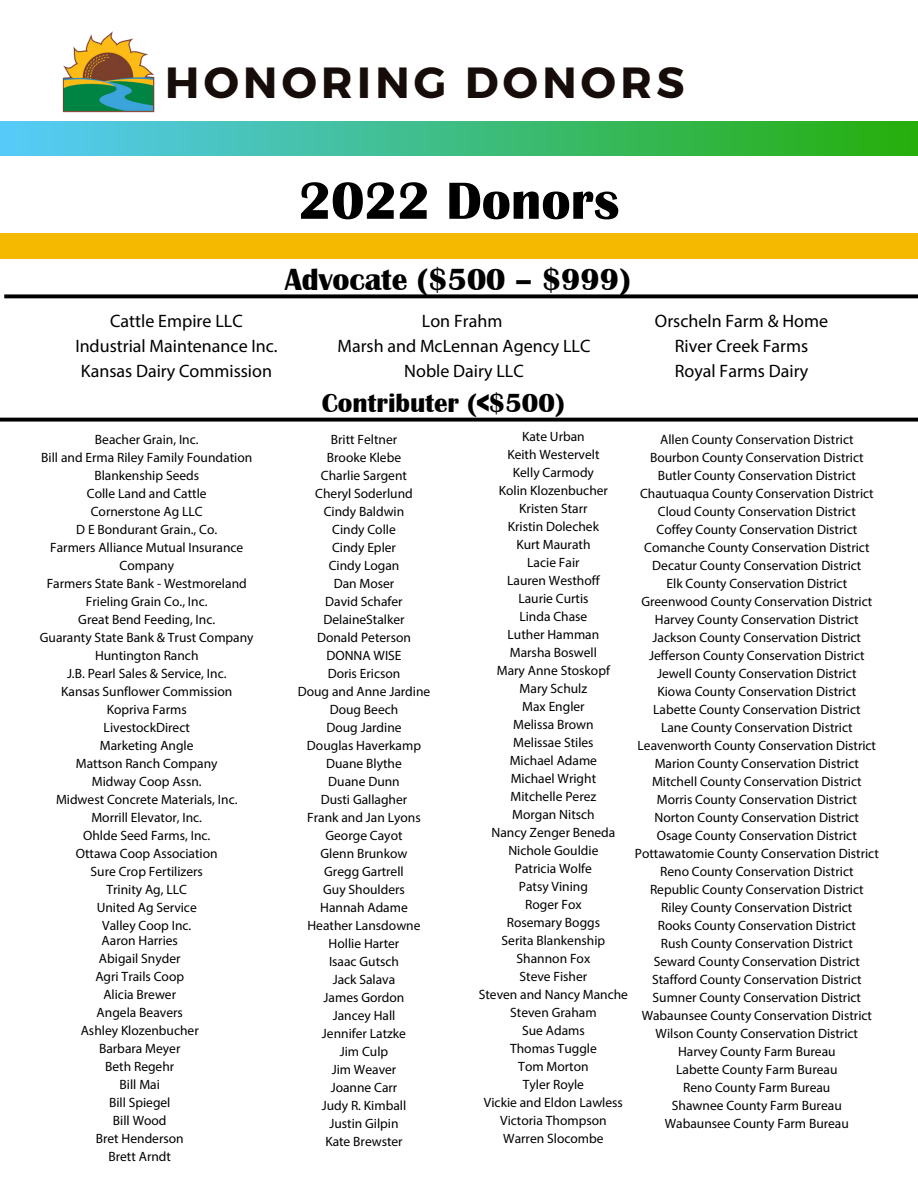
<style>
.page{position:relative;width:918px;height:1188px;background:#fff}
.page>*{position:absolute;margin:0;border:0;box-sizing:border-box;transform-origin:0 0}
.t1{font:700 54px "Britannic";color:#000}
.t2{font:700 43.65px "Montserrat";letter-spacing:.1em;color:#160d0a}
.t3{font:700 31.5px "Britannic";color:#000}
.t4{font:700 27px "Britannic";color:#000}
.t5{font:18px/24.8px "Myriad Pro";color:#000;text-align:center}
.t6{font:13.5px/18px "Myriad Pro";color:#000;text-align:center}
</style>
<div class="page">
<svg style="left:0;top:418px;width:918px;height:4px"></svg>
<svg style="left:4px;top:294px;width:914px;height:4px"></svg>
<div style="left:0;top:234px;width:918px;height:24px;background:#f5ba00"></div>
<img style="left:62px;top:31px;width:93px;height:82px">
<div style="left:0;top:121px;width:918px;height:34px;background:linear-gradient(to right,#56cbfb,#26ae0a)"></div>
<h2 class="t2" style="left:165px;top:55px;width:521px">HONORING DONORS</h2>
<h1 class="t1" style="left:298px;top:174px;width:323px">2022 Donors</h1>
<h3 class="t3" style="left:285px;top:263px;width:347px">Advocate ($500 – $999)</h3>
<h3 class="t5" style="left:75px;top:310px;width:204px">Cattle Empire LLC<br>Industrial Maintenance Inc.<br>Kansas Dairy Commission</h3>
<h3 class="t5" style="left:338px;top:310px;width:254px">Lon Frahm<br>Marsh and McLennan Agency LLC<br>Noble Dairy LLC</h3>
<h3 class="t4" style="left:322px;top:390px;width:245px">Contributer (&lt;$500)</h3>
<h3 class="t5" style="left:655px;top:310px;width:175px">Orscheln Farm &amp; Home<br>River Creek Farms<br>Royal Farms Dairy</h3>
<p class="t6" style="left:40px;top:432px;width:215px">Beacher Grain, Inc.<br>Bill and Erma Riley Family Foundation<br>Blankenship Seeds<br>Colle Land and Cattle<br>Cornerstone Ag LLC<br>D E Bondurant Grain., Co.<br>Farmers Alliance Mutual Insurance<br>Company<br>Farmers State Bank - Westmoreland<br>Frieling Grain Co., Inc.<br>Great Bend Feeding, Inc.<br>Guaranty State Bank &amp; Trust Company<br>Huntington Ranch<br>J.B. Pearl Sales &amp; Service, Inc.<br>Kansas Sunflower Commission<br>Kopriva Farms<br>LivestockDirect<br>Marketing Angle<br>Mattson Ranch Company<br>Midway Coop Assn.<br>Midwest Concrete Materials, Inc.<br>Morrill Elevator, Inc.<br>Ohlde Seed Farms, Inc.<br>Ottawa Coop Association<br>Sure Crop Fertilizers<br>Trinity Ag, LLC<br>United Ag Service<br>Valley Coop Inc.</p>
<p class="t6" style="left:81px;top:933px;width:120px">Aaron Harries<br>Abigail Snyder<br>Agri Trails Coop<br>Alicia Brewer<br>Angela Beavers<br>Ashley Klozenbucher<br>Barbara Meyer<br>Beth Regehr<br>Bill Mai<br>Bill Spiegel<br>Bill Wood<br>Bret Henderson<br>Brett Arndt</p>
<p class="t6" style="left:298px;top:432px;width:134px">Britt Feltner<br>Brooke Klebe<br>Charlie Sargent<br>Cheryl Soderlund<br>Cindy Baldwin<br>Cindy Colle<br>Cindy Epler<br>Cindy Logan<br>Dan Moser<br>David Schafer<br>DelaineStalker<br>Donald Peterson<br>DONNA WISE<br>Doris Ericson<br>Doug and Anne Jardine<br>Doug Beech<br>Doug Jardine<br>Douglas Haverkamp<br>Duane Blythe<br>Duane Dunn<br>Dusti Gallagher<br>Frank and Jan Lyons<br>George Cayot<br>Glenn Brunkow<br>Gregg Gartrell<br>Guy Shoulders<br>Hannah Adame<br>Heather Lansdowne<br>Hollie Harter<br>Isaac Gutsch<br>Jack Salava<br>James Gordon<br>Jancey Hall<br>Jennifer Latzke<br>Jim Culp<br>Jim Weaver<br>Joanne Carr<br>Judy R. Kimball<br>Justin Gilpin<br>Kate Brewster</p>
<p class="t6" style="left:479px;top:429px;width:151px">Kate Urban<br>Keith Westervelt<br>Kelly Carmody<br>Kolin Klozenbucher<br>Kristen Starr<br>Kristin Dolechek<br>Kurt Maurath<br>Lacie Fair<br>Lauren Westhoff<br>Laurie Curtis<br>Linda Chase<br>Luther Hamman<br>Marsha Boswell<br>Mary Anne Stoskopf<br>Mary Schulz<br>Max Engler<br>Melissa Brown<br>Melissae Stiles<br>Michael Adame<br>Michael Wright<br>Mitchelle Perez<br>Morgan Nitsch<br>Nancy Zenger Beneda<br>Nichole Gouldie<br>Patricia Wolfe<br>Patsy Vining<br>Roger Fox<br>Rosemary Boggs<br>Serita Blankenship<br>Shannon Fox<br>Steve Fisher<br>Steven and Nancy Manche<br>Steven Graham<br>Sue Adams<br>Thomas Tuggle<br>Tom Morton<br>Tyler Royle<br>Vickie and Eldon Lawless<br>Victoria Thompson<br>Warren Slocombe</p>
<p class="t6" style="left:635px;top:432px;width:245px">Allen County Conservation District Bourbon County Conservation District Butler County Conservation District Chautuaqua County Conservation District Cloud County Conservation District<br>Coffey County Conservation District Comanche County Conservation District Decatur County Conservation District<br>Elk County Conservation District Greenwood County Conservation District Harvey County Conservation District Jackson County Conservation District Jefferson County Conservation District Jewell County Conservation District<br>Kiowa County Conservation District Labette County Conservation District<br>Lane County Conservation District Leavenworth County Conservation District Marion County Conservation District Mitchell County Conservation District Morris County Conservation District<br>Norton County Conservation District<br>Osage County Conservation District Pottawatomie County Conservation District Reno County Conservation District Republic County Conservation District<br>Riley County Conservation District<br>Rooks County Conservation District<br>Rush County Conservation District<br>Seward County Conservation District Stafford County Conservation District Sumner County Conservation District Wabaunsee County Conservation District Wilson County Conservation District Harvey County Farm Bureau<br>Labette County Farm Bureau<br>Reno County Farm Bureau<br>Shawnee County Farm Bureau<br>Wabaunsee County Farm Bureau</p>
</div>
